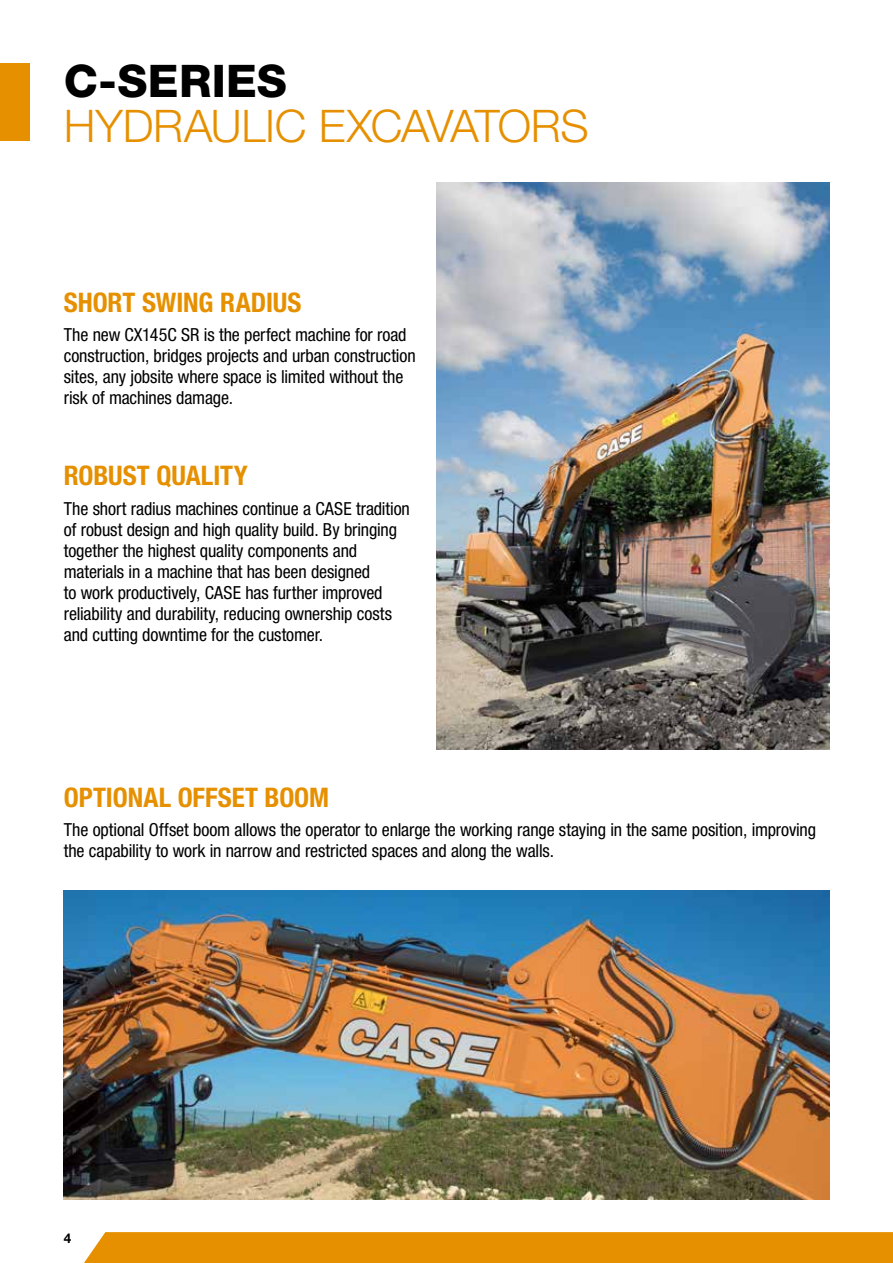
<style>
.page{position:relative;width:893px;height:1263px;background:#fff}
.page>*{position:absolute;margin:0;border:0;box-sizing:border-box;transform-origin:0 0}
.t1{font:300 45px "Helvetica Neue LT Pro";letter-spacing:-.01em;color:#e69000}
.t2{font:800 45px "Helvetica Neue LT Pro";letter-spacing:.005em;color:#000}
.t3{font:700 condensed 27px "Helvetica Neue LT Std";color:#e69000}
.t4{font:condensed 18px/21px "Helvetica Neue LT Std";letter-spacing:-.005em;color:#000}
.t5{font:700 13.5px "Helvetica Neue LT Std";color:#000}
</style>
<div class="page">
<div style="left:84px;top:1232px;width:809px;height:31px;background:#e69000"></div>
<img style="left:64px;top:891px;width:765px;height:308px">
<img style="left:436px;top:183px;width:393px;height:566px">
<div style="left:0;top:64px;width:30px;height:77px;background:#e69000"></div>
<h1 class="t2" style="left:64px;top:54px;width:225px">C-SERIES</h1>
<h1 class="t1" style="left:64px;top:99px;width:526px">HYDRAULIC EXCAVATORS</h1>
<h2 class="t3" style="left:64px;top:286px;width:239px">SHORT SWING RADIUS</h2>
<p class="t4" style="left:64px;top:324px;width:353px">The new CX145C SR is the perfect machine for road construction, bridges projects and urban construction sites, any jobsite where space is limited without the risk of machines damage.</p>
<h2 class="t3" style="left:64px;top:459px;width:186px">ROBUST QUALITY</h2>
<p class="t4" style="left:64px;top:498px;width:348px">The short radius machines continue a CASE tradition of robust design and high quality build. By bringing together the highest quality components and materials in a machine that has been designed<br>to work productively, CASE has further improved reliability and durability, reducing ownership costs and cutting downtime for the customer.</p>
<h2 class="t3" style="left:64px;top:781px;width:267px">OPTIONAL OFFSET BOOM</h2>
<p class="t4" style="left:64px;top:819px;width:754px">The optional Offset boom allows the operator to enlarge the working range staying in the same position, improving the capability to work in narrow and restricted spaces and along the walls.</p>
<p class="t5" style="left:64px;top:1229px;width:9px">4</p>
</div>
